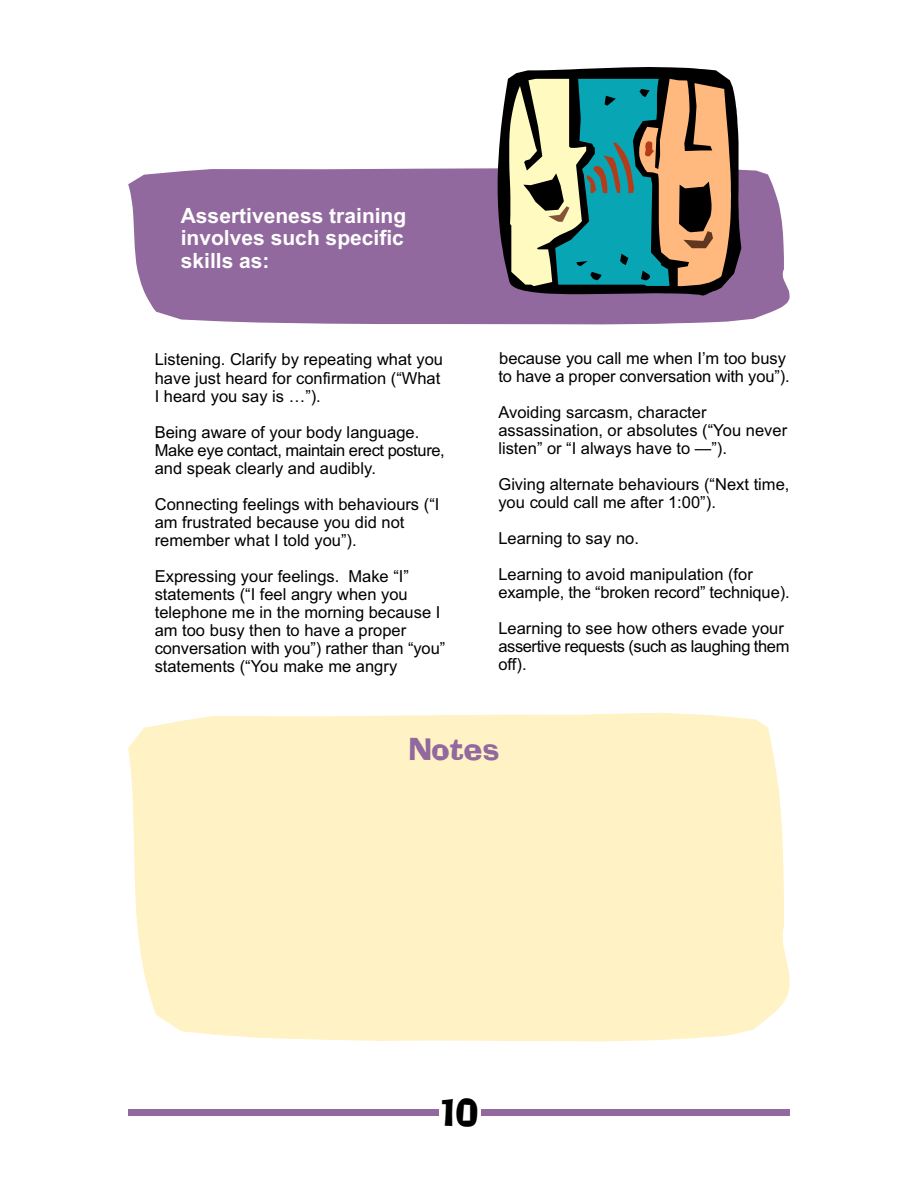
<style>
.page{position:relative;width:918px;height:1188px;background:#fff}
.page>*{position:absolute;margin:0;border:0;box-sizing:border-box;transform-origin:0 0}
.t1{font:36px "Adelaide";color:#000}
.t2{font:30px "Adelaide";color:#91699e}
.t3{font:700 21px/22.5px "Arial";color:#fff;text-align:justify}
.t4{font:16.5px/18px "Arial";color:#000}
.t5{font:16.5px/18px "Arial";letter-spacing:-.02em;color:#000}
</style>
<div class="page">
<svg style="left:128px;top:168px;width:662px;height:156px;background:#9872a4"></svg>
<svg style="left:498px;top:67px;width:243px;height:229px;background:#413a43"></svg>
<svg style="left:509px;top:79px;width:222px;height:207px;background:#7c977f"></svg>
<div style="left:128px;top:713px;width:662px;height:328px;background:#fff2c4"></div>
<div style="left:481px;top:1109px;width:309px;height:6px;background:#91699e"></div>
<div style="left:128px;top:1109px;width:311px;height:6px;background:#91699e"></div>
<p class="t3" style="left:181px;top:206px;width:227px">Assertiveness training involves such specific skills as:</p>
<p class="t4" style="left:155px;top:352px;width:290px">Listening. Clarify by repeating what you have just heard for confirmation (“What<br>I heard you say is …”).</p>
<p class="t4" style="left:155px;top:424px;width:292px">Being aware of your body language.<br>Make eye contact, maintain erect posture, and speak clearly and audibly.</p>
<p class="t4" style="left:155px;top:496px;width:286px">Connecting feelings with behaviours (“I am frustrated because you did not remember what I told you”).</p>
<p class="t4" style="left:155px;top:568px;width:292px">Expressing your feelings. Make “I” statements (“I feel angry when you telephone me in the morning because I am too busy then to have a proper conversation with you”) rather than “you” statements (“You make me angry</p>
<p class="t4" style="left:498px;top:351px;width:293px">because you call me when I’m too busy to have a proper conversation with you”).</p>
<p class="t4" style="left:498px;top:405px;width:290px">Avoiding sarcasm, character assassination, or absolutes (“You never listen” or “I always have to —”).</p>
<p class="t4" style="left:498px;top:477px;width:293px">Giving alternate behaviours (“Next time, you could call me after 1:00”).</p>
<p class="t4" style="left:498px;top:522px;width:256px;line-height:36px">Learning to say no.<br>Learning to avoid manipulation (for</p>
<p class="t4" style="left:498px;top:576px;width:293px;line-height:36px">example, the “broken record” technique).<br>Learning to see how others evade your</p>
<p class="t5" style="left:498px;top:639px;width:293px">assertive requests (such as laughing them off).</p>
<h2 class="t2" style="left:409px;top:731px;width:92px">Notes</h2>
<h1 class="t1" style="left:441px;top:1091px;width:39px">10</h1>
</div>
